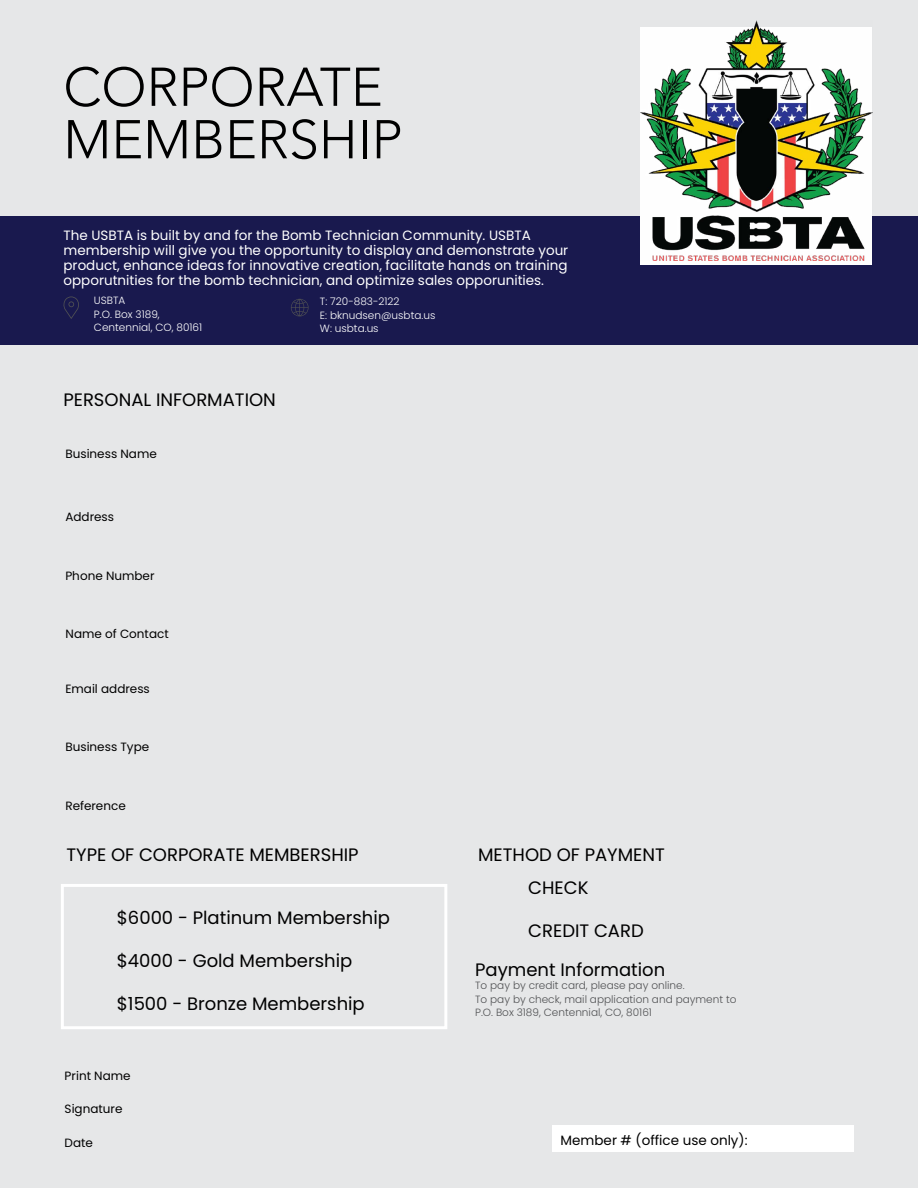
<style>
.page{position:relative;width:918px;height:1188px;background:#e6e7e8}
.page>*{position:absolute;margin:0;border:0;box-sizing:border-box;transform-origin:0 0}
.t1{font:300 54px/52.5px "Avenir";color:#000}
.t2{font:18px/39.2px "Poppins";color:#000}
.t3{font:13.5px/15px "Poppins";color:#fff}
.t4{font:13.5px "Poppins";color:#000}
.t5{font:12px "Poppins";color:#000}
.t6{font:300 10.5px/13.5px "Poppins";color:#515254}
.t7{font:300 10.5px/13.5px "Poppins";color:#fff}
</style>
<div class="page">
<div style="left:0;top:216px;width:918px;height:128px;background:#19194e"></div>
<div style="left:552px;top:1125px;width:302px;height:27px;background:#fff"></div>
<svg style="left:63px;top:296px;width:16px;height:23px"></svg>
<svg style="left:291px;top:299px;width:18px;height:17px"></svg>
<div style="left:61px;top:884px;width:386px;height:145px;border:3px solid #fff"></div>
<img style="left:640px;top:20px;width:232px;height:241px">
<h1 class="t1" style="left:63px;top:61px;width:341px">CORPORATE<br>MEMBERSHIP</h1>
<p class="t3" style="left:64px;top:227px;width:506px">The USBTA is built by and for the Bomb Technician Community. USBTA membership will give you the opportunity to display and demonstrate your product, enhance ideas for innovative creation, facilitate hands on training opporutnities for the bomb technician, and optimize sales opporunities.</p>
<p class="t7" style="left:94px;top:294px;width:110px">USBTA<br>P.O. Box 3189,<br>Centennial, CO, 80161</p>
<p class="t7" style="left:320px;top:295px;width:117px">T: 720-883-2122<br>E: bknudsen@usbta.us<br>W: usbta.us</p>
<h2 class="t2" style="left:63px;top:380px;width:214px">PERSONAL INFORMATION</h2>
<p class="t5" style="left:65px;top:447px;width:93px">Business Name</p>
<p class="t5" style="left:65px;top:510px;width:50px">Address</p>
<p class="t5" style="left:65px;top:568px;width:91px">Phone Number</p>
<p class="t5" style="left:66px;top:627px;width:105px">Name of Contact</p>
<p class="t5" style="left:65px;top:682px;width:86px">Email address</p>
<p class="t5" style="left:65px;top:740px;width:85px">Business Type</p>
<p class="t5" style="left:65px;top:799px;width:62px">Reference</p>
<h2 class="t2" style="left:67px;top:835px;width:294px">TYPE OF CORPORATE MEMBERSHIP</h2>
<h2 class="t2" style="left:117px;top:898px;width:275px">$6000 - Platinum Membership</h2>
<h2 class="t2" style="left:117px;top:941px;width:237px">$4000 - Gold Membership</h2>
<h2 class="t2" style="left:117px;top:984px;width:250px">$1500 - Bronze Membership</h2>
<p class="t5" style="left:65px;top:1069px;width:67px">Print Name</p>
<p class="t5" style="left:65px;top:1101px;width:59px">Signature</p>
<p class="t5" style="left:65px;top:1136px;width:30px">Date</p>
<h2 class="t2" style="left:478px;top:835px;width:188px">METHOD OF PAYMENT</h2>
<h2 class="t2" style="left:528px;top:868px;width:62px">CHECK</h2>
<h2 class="t2" style="left:475px;top:911px;width:192px;text-indent:53px">CREDIT CARD<br>Payment Information</h2>
<p class="t6" style="left:475px;top:979px;width:263px">To pay by credit card, please pay online.<br>To pay by check, mail application and payment to<br>P.O. Box 3189, Centennial, CO, 80161</p>
<p class="t4" style="left:561px;top:1132px;width:188px">Member # (office use only):</p>
</div>
